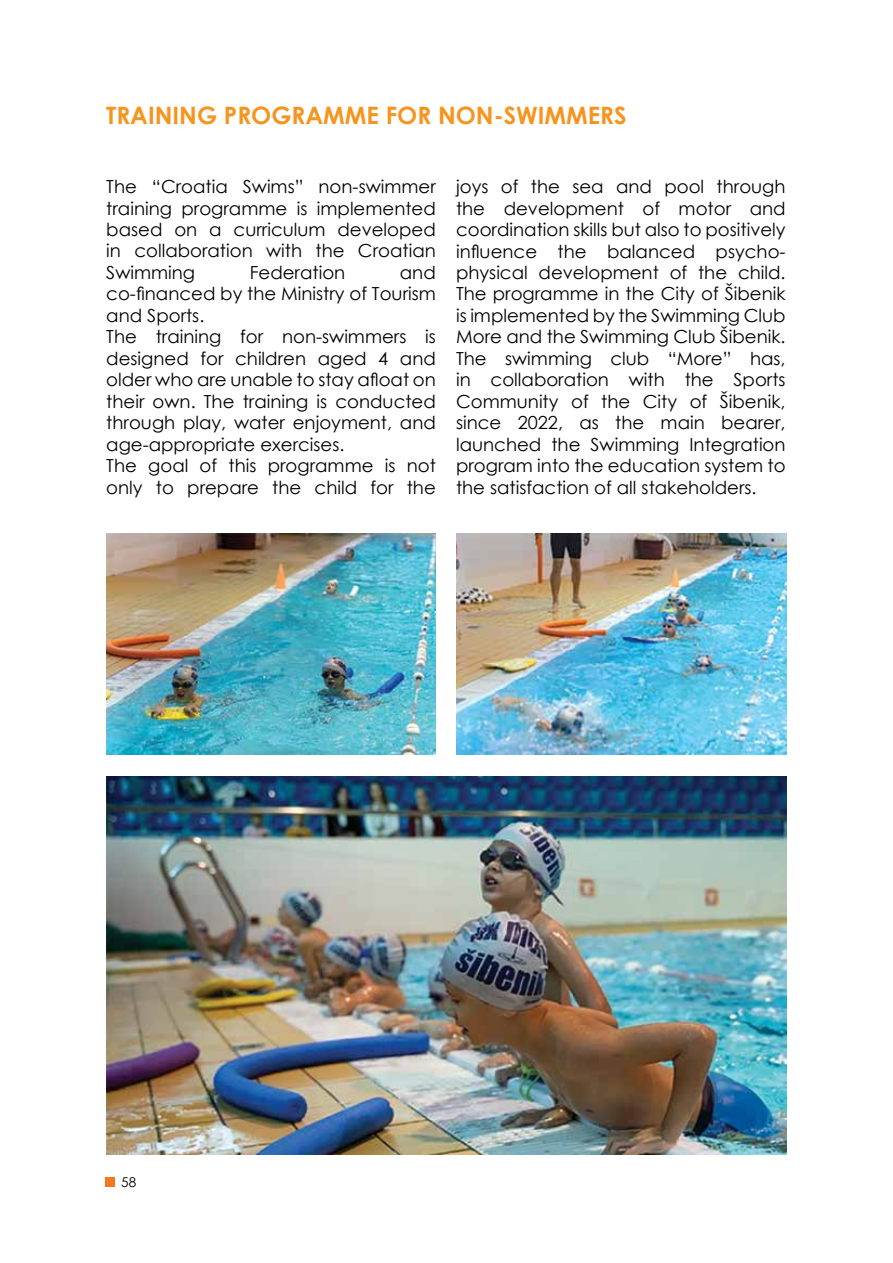
<style>
.page{position:relative;width:893px;height:1263px;background:#fff}
.page>*{position:absolute;margin:0;border:0;box-sizing:border-box;transform-origin:0 0}
.t1{font:700 24px "Century Gothic";color:#f7941e}
.t2{font:18px/21.5px "Century Gothic";color:#000;text-align:justify}
.t3{font:13.5px "Century Gothic";color:#000}
</style>
<div class="page">
<div style="left:105px;top:1177px;width:10px;height:10px;background:#f47721"></div>
<img style="left:106px;top:533px;width:330px;height:221px">
<img style="left:456px;top:533px;width:331px;height:221px">
<img style="left:106px;top:776px;width:681px;height:379px">
<h1 class="t1" style="left:106px;top:97px;width:522px">TRAINING PROGRAMME FOR NON-SWIMMERS</h1>
<p class="t2" style="left:106px;top:176px;width:331px">The “Croatia Swims” non-swimmer training programme is implemented based on a curriculum developed in collaboration with the Croatian Swimming</p>
<p class="t2" style="left:250px;top:261px;width:97px">Federation</p>
<p class="t2" style="left:106px;top:261px;width:331px;text-align:left;text-indent:294px">and co-financed by the Ministry of Tourism and Sports.<br>The training for non-swimmers is designed for children aged 4 and older who are unable to stay afloat on their own. The training is conducted through play, water enjoyment, and age-appropriate exercises.<br>The goal of this programme is not only to prepare the child for the</p>
<p class="t2" style="left:456px;top:176px;width:331px">joys of the sea and pool through the development of motor and coordination skills but also to positively influence the balanced psycho&shy;physical development of the child.<br>The programme in the City of Šibenik is implemented by the Swimming Club More and the Swimming Club Šibenik.<br>The swimming club “More” has, in collaboration with the Sports Community of the City of Šibenik, since 2022, as the main bearer, launched the Swimming Integration program into the education system to the satisfaction of all stakeholders.</p>
<p class="t3" style="left:121px;top:1173px;width:16px">58</p>
</div>
